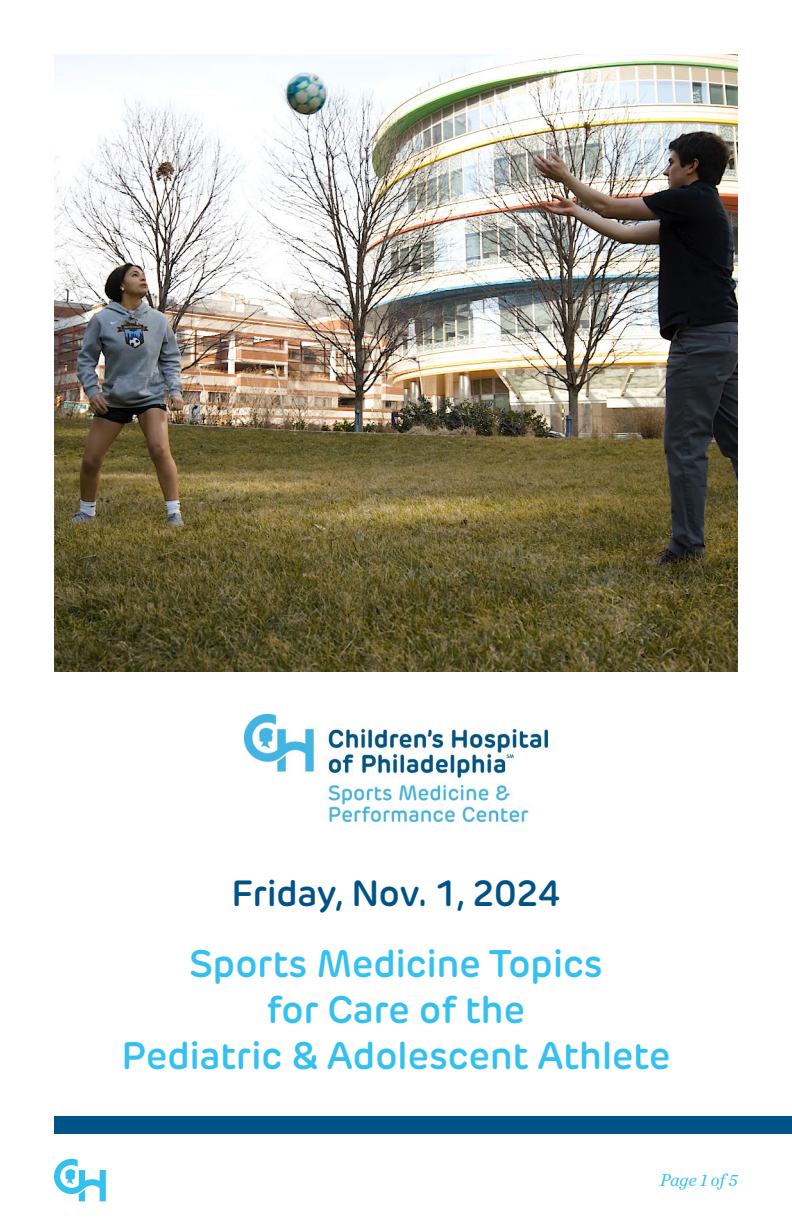
<style>
.page{position:relative;width:792px;height:1224px;background:#fff}
.page>*{position:absolute;margin:0;border:0;box-sizing:border-box;transform-origin:0 0}
.Headings{font:600 38px "New Rubrik";color:#35c1ef}
.Headings-2{font:600 36px "New Rubrik";color:#015386}
.t1{font:italic 18px "Chronicle Text G1";color:#35c1ef}
</style>
<div class="page">
<div style="left:54px;top:1116px;width:738px;height:18px;background:#015386"></div>
<svg style="left:54px;top:1159px;width:52px;height:42px"></svg>
<img style="left:54px;top:54px;width:684px;height:618px">
<img style="left:245px;top:715px;width:302px;height:107px">
<p class="Headings-2" style="left:232px;top:871px;width:330px">Friday, Nov. 1, 2024</p>
<p class="Headings" style="left:189px;top:940px;width:415px">Sports Medicine Topics</p>
<p class="Headings" style="left:267px;top:986px;width:260px">for Care of the</p>
<p class="Headings" style="left:122px;top:1032px;width:550px">Pediatric &amp; Adolescent Athlete</p>
<p class="t1" style="left:660px;top:1166px;width:80px">Page 1 of 5</p>
</div>
